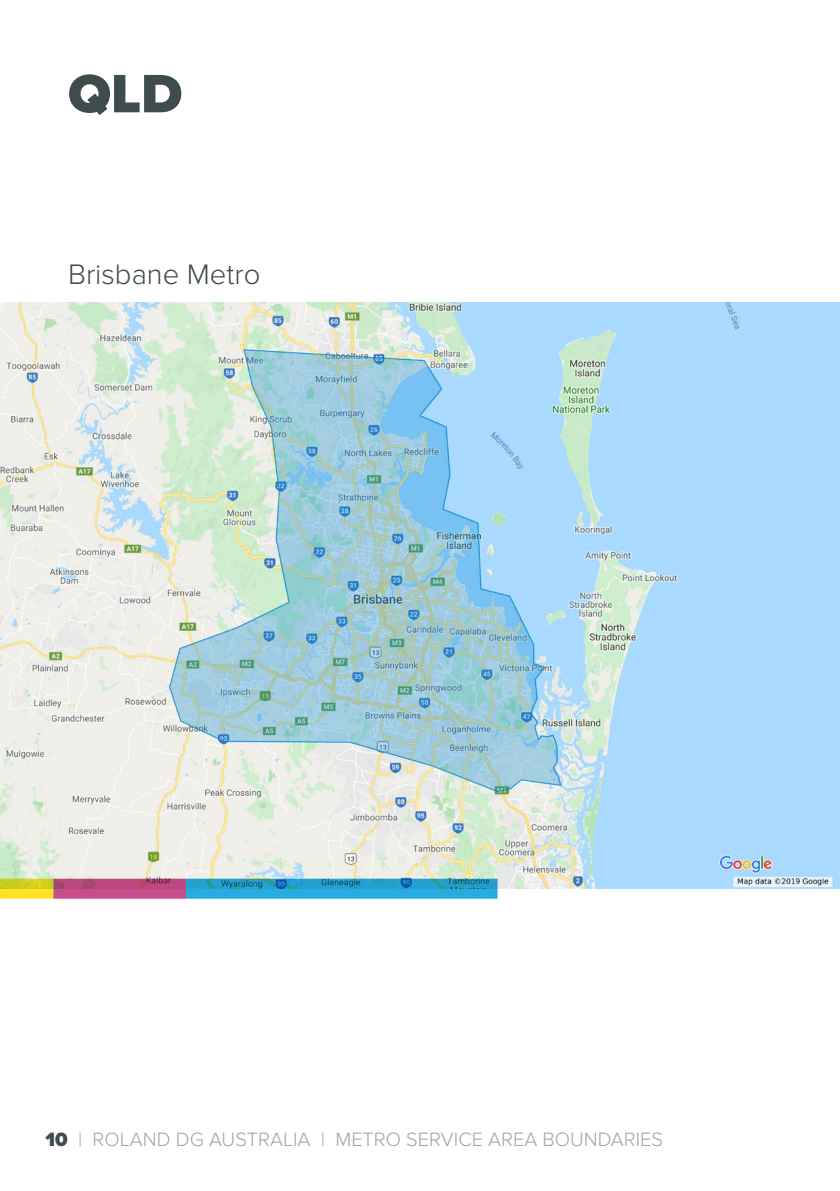
<style>
.page{position:relative;width:840px;height:1191px;background:#fff}
.page>*{position:absolute;margin:0;border:0;box-sizing:border-box;transform-origin:0 0}
.t1{font:900 56px "Proxima Nova";color:#404b4e}
.t2{font:300 29.2px "Proxima Nova";color:#404b4e}
.t3{font:300 20px "Proxima Nova";color:#a1a5a7}
.s1{font-weight:900;color:#404b4e}
</style>
<div class="page">
<img style="left:0;top:302px;width:839px;height:586px">
<svg style="left:0;top:878px;width:53px;height:20px"></svg>
<svg style="left:53px;top:878px;width:133px;height:20px;background:#be5085"></svg>
<svg style="left:186px;top:878px;width:311px;height:20px;background:#2aa2cf"></svg>
<h1 class="t1" style="left:68px;top:61px;width:116px">QLD</h1>
<h2 class="t2" style="left:68px;top:257px;width:194px">Brisbane Metro</h2>
<p class="t3" style="left:45px;top:1127px;width:619px"><span class="s1">10</span> | ROLAND DG AUSTRALIA | METRO SERVICE AREA BOUNDARIES</p>
</div>
